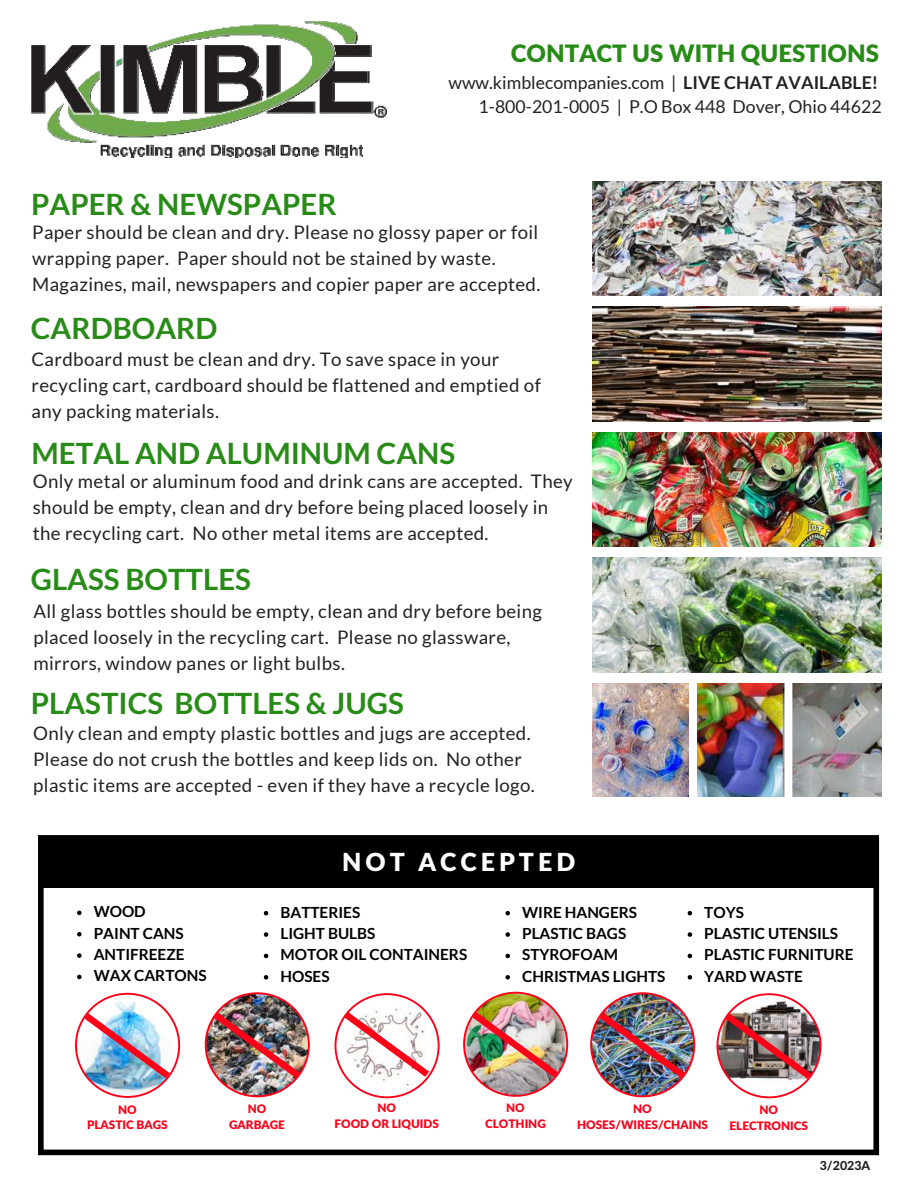
<style>
.page{position:relative;width:918px;height:1188px;background:#fff}
.page>*{position:absolute;margin:0;border:0;box-sizing:border-box;transform-origin:0 0}
.t1{font:700 29.4px "Lato";color:#288b17}
.t2{font:900 24.9px "Lato Latin";letter-spacing:.16em;color:#fff}
.t3{font:900 24px "Lato Latin";color:#288b17}
.t4{font:18.6px/25.8px "Lato";letter-spacing:.02em;color:#222}
.t5{font:17.7px/24.2px "Lato";color:#222;text-align:right}
.t6{font:700 15.3px/21.3px "Lato";color:#000}
.t7{font:800 12.45px "Lato Latin";color:#222}
.t8{font:900 11.7px/15.8px "Lato Latin";color:#ff0019;text-align:center}
.s1{font-weight:700}
</style>
<div class="page">
<svg style="left:38px;top:835px;width:841px;height:320px"></svg>
<div style="left:38px;top:840px;width:840px;height:48px;background:#000"></div>
<svg style="left:77px;top:911px;width:5px;height:4px"></svg>
<svg style="left:77px;top:932px;width:5px;height:4px"></svg>
<svg style="left:77px;top:953px;width:5px;height:5px"></svg>
<svg style="left:77px;top:975px;width:5px;height:4px"></svg>
<svg style="left:264px;top:911px;width:4px;height:4px"></svg>
<svg style="left:264px;top:932px;width:4px;height:5px"></svg>
<svg style="left:264px;top:954px;width:4px;height:4px"></svg>
<svg style="left:264px;top:975px;width:4px;height:5px"></svg>
<svg style="left:505px;top:911px;width:5px;height:4px"></svg>
<svg style="left:505px;top:932px;width:5px;height:5px"></svg>
<svg style="left:505px;top:954px;width:5px;height:4px"></svg>
<svg style="left:505px;top:975px;width:5px;height:5px"></svg>
<svg style="left:688px;top:911px;width:4px;height:4px"></svg>
<svg style="left:688px;top:932px;width:4px;height:5px"></svg>
<svg style="left:688px;top:954px;width:4px;height:4px"></svg>
<svg style="left:688px;top:975px;width:4px;height:5px"></svg>
<img style="left:593px;top:182px;width:289px;height:113px">
<img style="left:593px;top:306px;width:289px;height:115px">
<img style="left:593px;top:432px;width:289px;height:114px">
<img style="left:593px;top:557px;width:289px;height:115px">
<img style="left:593px;top:683px;width:289px;height:114px">
<img style="left:463px;top:992px;width:105px;height:105px">
<img style="left:590px;top:992px;width:105px;height:105px">
<img style="left:716px;top:993px;width:106px;height:105px">
<img style="left:75px;top:993px;width:105px;height:105px">
<svg style="left:335px;top:993px;width:105px;height:105px"></svg>
<img style="left:205px;top:992px;width:105px;height:105px">
<img style="left:31px;top:21px;width:356px;height:137px">
<svg style="left:689px;top:683px;width:8px;height:114px"></svg>
<svg style="left:784px;top:683px;width:8px;height:114px"></svg>
<p class="t3" style="left:511px;top:39px;width:370px">CONTACT US WITH QUESTIONS</p>
<h1 class="t1" style="left:31px;top:187px;width:307px">PAPER &amp; NEWSPAPER</h1>
<p class="t5" style="left:449px;top:70px;width:435px">www.kimblecompanies.com | <span class="s1">LIVE CHAT AVAILABLE!<br></span>1-800-201-0005 | P.O Box 448 Dover, Ohio 44622</p>
<p class="t4" style="left:32px;top:219px;width:510px">Paper should be clean and dry. Please no glossy paper or foil wrapping paper. Paper should not be stained by waste.<br>Magazines, mail, newspapers and copier paper are accepted.</p>
<h1 class="t1" style="left:31px;top:312px;width:188px">CARDBOARD</h1>
<p class="t4" style="left:32px;top:347px;width:511px">Cardboard must be clean and dry. To save space in your recycling cart, cardboard should be flattened and emptied of any packing materials.</p>
<h1 class="t1" style="left:31px;top:436px;width:425px">METAL AND ALUMINUM CANS</h1>
<p class="t4" style="left:33px;top:469px;width:542px">Only metal or aluminum food and drink cans are accepted. They should be empty, clean and dry before being placed loosely in the recycling cart. No other metal items are accepted.</p>
<h1 class="t1" style="left:31px;top:562px;width:222px">GLASS BOTTLES</h1>
<p class="t4" style="left:33px;top:599px;width:510px">All glass bottles should be empty, clean and dry before being placed loosely in the recycling cart. Please no glassware, mirrors, window panes or light bulbs.</p>
<h1 class="t1" style="left:31px;top:687px;width:375px">PLASTICS BOTTLES &amp; JUGS</h1>
<p class="t4" style="left:33px;top:720px;width:503px">Only clean and empty plastic bottles and jugs are accepted.<br>Please do not crush the bottles and keep lids on. No other plastic items are accepted - even if they have a recycle logo.</p>
<h2 class="t2" style="left:342px;top:847px;width:235px">NOT ACCEPTED</h2>
<p class="t6" style="left:522px;top:901px;width:145px">WIRE HANGERS<br>PLASTIC BAGS<br>STYROFOAM<br>CHRISTMAS LIGHTS</p>
<p class="t6" style="left:704px;top:901px;width:151px">TOYS<br>PLASTIC UTENSILS<br>PLASTIC FURNITURE<br>YARD WASTE</p>
<p class="t6" style="left:94px;top:901px;width:114px">WOOD<br>PAINT CANS<br>ANTIFREEZE<br>WAX CARTONS</p>
<p class="t6" style="left:280px;top:901px;width:188px">BATTERIES<br>LIGHT BULBS<br>MOTOR OIL CONTAINERS<br>HOSES</p>
<p class="t8" style="left:87px;top:1101px;width:82px">NO<br>PLASTIC BAGS</p>
<p class="t8" style="left:335px;top:1100px;width:106px">NO<br>FOOD OR LIQUIDS</p>
<p class="t8" style="left:229px;top:1101px;width:57px">NO<br>GARBAGE</p>
<p class="t8" style="left:485px;top:1100px;width:62px">NO<br>CLOTHING</p>
<p class="t8" style="left:577px;top:1101px;width:132px">NO<br>HOSES/WIRES/CHAINS</p>
<p class="t8" style="left:730px;top:1102px;width:80px">NO<br>ELECTRONICS</p>
<p class="t7" style="left:820px;top:1159px;width:52px">3/2023A</p>
</div>
